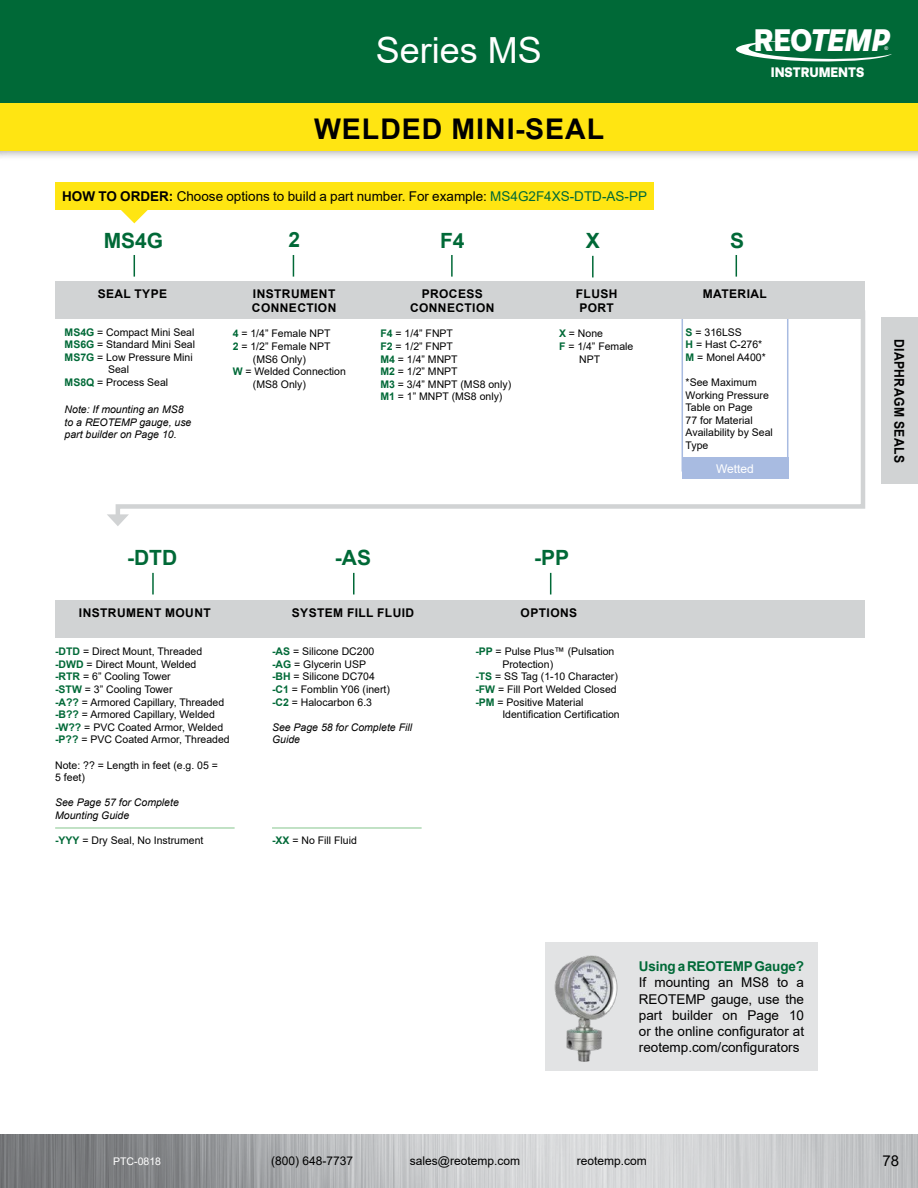
<style>
.page{position:relative;width:918px;height:1188px;background:#fff}
.page>*{position:absolute;margin:0;border:0;box-sizing:border-box;transform-origin:0 0}
.H1_Series{font:36px "Arial";color:#fff}
.t1{font:italic 900 31.5px "Runda";color:#fff;scale:.91 1}
.H2_Product{font:700 28.5px "Arial";letter-spacing:.035em;color:#000}
.How_to_order_top_par{font:700 21px "Arial";color:#006937}
.t2{font:15px "Arial";color:#000}
.t3{font:900 13.95px "Runda";color:#fff;scale:.91 1}
.Spec_Body_Black{font:13.5px/16.2px "Arial";color:#000;text-align:justify}
.Product_Description{font:13.5px "Arial";color:#000}
.t4{font:700 13.5px "Arial";letter-spacing:.035em;color:#000;scale:.9 1}
.Bold_option_title{font:700 12px/14.4px "Arial";letter-spacing:.035em;color:#000;text-align:center}
.t5{font:12px "Arial";color:#000}
.Feature_Ben_Bullets{font:12px "Arial";color:#fff}
.t6{font:10.5px/12.6px "Arial";color:#000}
.t7{font:italic 10.5px/12.6px "Arial";color:#000}
.t8{font:10.5px "Arial";color:#fff}
.t9{font:700 5.1px "Arial";color:#fff}
.s1{font-style:normal}
.s2{font-weight:700}
.s3{color:#006937}
.s4{font-weight:700;color:#006937}
</style>
<div class="page">
<div style="left:0;top:93px;width:918px;height:68px;background:#000;opacity:.4"></div>
<div style="left:0;top:103px;width:918px;height:48px;background:#ffe512"></div>
<img style="left:0;top:1134px;width:918px;height:54px">
<div style="left:0;top:0;width:918px;height:103px;background:#006937"></div>
<svg style="left:736px;top:40px;width:156px;height:22px"></svg>
<div style="left:881px;top:318px;width:37px;height:166px;background:#d1d3d4"></div>
<div style="left:56px;top:282px;width:810px;height:37px;background:#d1d3d4"></div>
<div style="left:56px;top:600px;width:809px;height:37px;background:#d1d3d4"></div>
<svg style="left:115px;top:306px;width:751px;height:208px"></svg>
<svg style="left:107px;top:514px;width:22px;height:12px"></svg>
<svg style="left:121px;top:210px;width:27px;height:13px"></svg>
<div style="left:56px;top:183px;width:598px;height:27px;background:#ffe512"></div>
<svg style="left:134px;top:255px;width:1px;height:22px"></svg>
<svg style="left:293px;top:255px;width:1px;height:22px"></svg>
<svg style="left:550px;top:573px;width:1px;height:22px"></svg>
<hr style="left:451px;top:255px;width:2px;height:22px;background:#006937">
<hr style="left:592px;top:256px;width:2px;height:21px;background:#006937">
<svg style="left:736px;top:255px;width:1px;height:22px"></svg>
<hr style="left:353px;top:573px;width:2px;height:22px;background:#006937">
<hr style="left:152px;top:573px;width:2px;height:22px;background:#006937">
<hr style="left:55px;top:827px;width:180px;height:2px;background:#add9b3">
<hr style="left:272px;top:827px;width:150px;height:2px;background:#add9b3">
<div style="left:682px;top:458px;width:106px;height:21px;background:#a8bbe1"></div>
<div style="left:545px;top:943px;width:80px;height:128px;background:#e2e3e4"></div>
<img style="left:554px;top:955px;width:64px;height:107px">
<div style="left:625px;top:943px;width:193px;height:128px;background:#e2e3e4"></div>
<p class="H1_Series" style="left:376px;top:26px;width:168px">Series MS</p>
<p class="H2_Product" style="left:314px;top:109px;width:292px">WELDED MINI-SEAL</p>
<h2 class="t1" style="left:754px;top:21px;width:151px"><span class="s1">REO</span>TEMP</h2>
<p class="t9" style="left:884px;top:45px;width:5px">®</p>
<h3 class="t3" style="left:771px;top:64px;width:104px">INSTRUMENTS</h3>
<p class="Product_Description" style="left:62px;top:187px;width:586px"><span class="s2">HOW TO ORDER:</span> Choose options to build a part number. For example: <span class="s3">MS4G2F4XS-DTD-AS-PP</span></p>
<p class="How_to_order_top_par" style="left:288px;top:225px;width:13px">2</p>
<p class="How_to_order_top_par" style="left:104px;top:226px;width:61px">MS4G</p>
<p class="How_to_order_top_par" style="left:440px;top:226px;width:26px">F4</p>
<p class="How_to_order_top_par" style="left:586px;top:226px;width:16px">X</p>
<p class="How_to_order_top_par" style="left:730px;top:226px;width:16px">S</p>
<p class="Bold_option_title" style="left:98px;top:287px;width:71px">SEAL TYPE</p>
<p class="t6" style="left:65px;top:326px;width:131px"><span class="s4">MS4G</span> = Compact Mini Seal</p>
<p class="t6" style="left:65px;top:338px;width:132px"><span class="s4">MS6G</span> = Standard Mini Seal</p>
<p class="t6" style="left:108px;top:351px;width:86px;text-indent:-44px"><span class="s4">MS7G</span> = Low Pressure Mini<br>Seal</p>
<p class="t6" style="left:65px;top:376px;width:105px"><span class="s4">MS8Q</span> = Process Seal</p>
<p class="t7" style="left:65px;top:403px;width:128px">Note: If mounting an MS8 to a REOTEMP gauge, use part builder on Page 10.</p>
<p class="Bold_option_title" style="left:253px;top:287px;width:84px">INSTRUMENT</p>
<p class="Bold_option_title" style="left:252px;top:301px;width:86px">CONNECTION</p>
<p class="t6" style="left:233px;top:327px;width:99px"><span class="s4">4</span> = 1/4” Female NPT</p>
<p class="t6" style="left:233px;top:340px;width:99px;text-align:center"><span class="s4">2</span> = 1/2” Female NPT (MS6 Only)</p>
<p class="t6" style="left:253px;top:365px;width:95px;text-indent:-20px"><span class="s4">W</span> = Welded Connection (MS8 Only)</p>
<p class="Bold_option_title" style="left:410px;top:287px;width:86px">PROCESS<br>CONNECTION</p>
<p class="t6" style="left:380px;top:327px;width:74px"><span class="s4">F4</span> = 1/4” FNPT</p>
<p class="t6" style="left:380px;top:340px;width:74px"><span class="s4">F2</span> = 1/2” FNPT</p>
<p class="t6" style="left:380px;top:353px;width:79px"><span class="s4">M4</span> = 1/4” MNPT</p>
<p class="t6" style="left:380px;top:365px;width:79px"><span class="s4">M2</span> = 1/2” MNPT</p>
<p class="t6" style="left:380px;top:378px;width:132px"><span class="s4">M3</span> = 3/4” MNPT (MS8 only)</p>
<p class="t6" style="left:380px;top:390px;width:124px"><span class="s4">M1</span> = 1” MNPT (MS8 only)</p>
<p class="Bold_option_title" style="left:576px;top:287px;width:43px;text-align:left">FLUSH<br>PORT</p>
<p class="t6" style="left:559px;top:327px;width:46px"><span class="s4">X</span> = None</p>
<p class="t6" style="left:579px;top:340px;width:56px;text-indent:-20px"><span class="s4">F</span> = 1/4” Female<br>NPT</p>
<p class="How_to_order_top_par" style="left:127px;top:543px;width:52px">-DTD</p>
<p class="How_to_order_top_par" style="left:335px;top:543px;width:38px">-AS</p>
<p class="How_to_order_top_par" style="left:534px;top:543px;width:37px">-PP</p>
<p class="Bold_option_title" style="left:79px;top:606px;width:133px">INSTRUMENT MOUNT</p>
<p class="t6" style="left:55px;top:645px;width:149px"><span class="s4">-DTD</span> = Direct Mount, Threaded</p>
<p class="t6" style="left:55px;top:658px;width:143px"><span class="s4">-DWD</span> = Direct Mount, Welded</p>
<p class="t6" style="left:55px;top:670px;width:117px"><span class="s4">-RTR</span> = 6” Cooling Tower</p>
<p class="t6" style="left:55px;top:683px;width:119px"><span class="s4">-STW</span> = 3” Cooling Tower</p>
<p class="t6" style="left:55px;top:696px;width:171px"><span class="s4">-A??</span> = Armored Capillary, Threaded</p>
<p class="t6" style="left:55px;top:708px;width:161px"><span class="s4">-B??</span> = Armored Capillary, Welded</p>
<p class="t6" style="left:55px;top:721px;width:170px"><span class="s4">-W??</span> = PVC Coated Armor, Welded</p>
<p class="t6" style="left:55px;top:733px;width:176px"><span class="s4">-P??</span> = PVC Coated Armor, Threaded</p>
<p class="t6" style="left:55px;top:759px;width:164px">Note: ?? = Length in feet (e.g. 05 =<br>5 feet)</p>
<p class="t7" style="left:55px;top:797px;width:125px">See Page 57 for Complete<br>Mounting Guide</p>
<p class="t6" style="left:55px;top:834px;width:150px"><span class="s4">-YYY</span> = Dry Seal, No Instrument</p>
<p class="Bold_option_title" style="left:292px;top:606px;width:124px">SYSTEM FILL FLUID</p>
<p class="t6" style="left:272px;top:645px;width:104px"><span class="s4">-AS</span> = Silicone DC200</p>
<p class="t6" style="left:272px;top:658px;width:96px"><span class="s4">-AG</span> = Glycerin USP</p>
<p class="t6" style="left:272px;top:670px;width:104px"><span class="s4">-BH</span> = Silicone DC704</p>
<p class="t6" style="left:272px;top:683px;width:119px"><span class="s4">-C1</span> = Fomblin Y06 (inert)</p>
<p class="t6" style="left:272px;top:696px;width:102px"><span class="s4">-C2</span> = Halocarbon 6.3</p>
<p class="t7" style="left:272px;top:721px;width:142px">See Page 58 for Complete Fill<br>Guide</p>
<p class="t6" style="left:272px;top:834px;width:86px"><span class="s4">-XX</span> = No Fill Fluid</p>
<p class="Bold_option_title" style="left:521px;top:606px;width:58px">OPTIONS</p>
<p class="t6" style="left:502px;top:645px;width:113px;text-indent:-27px"><span class="s4">-PP</span> = Pulse Plus™ (Pulsation<br>Protection)</p>
<p class="t6" style="left:475px;top:670px;width:144px"><span class="s4">-TS</span> = SS Tag (1-10 Character)</p>
<p class="t6" style="left:475px;top:683px;width:143px"><span class="s4">-FW</span> = Fill Port Welded Closed</p>
<p class="t6" style="left:502px;top:696px;width:119px;text-indent:-27px"><span class="s4">-PM</span> = Positive Material<br>Identification Certification</p>
<p class="Bold_option_title" style="left:703px;top:287px;width:66px">MATERIAL</p>
<p class="t6" style="left:686px;top:326px;width:58px"><span class="s4">S</span> = 316LSS</p>
<p class="t6" style="left:686px;top:338px;width:78px"><span class="s4">H</span> = Hast C-276*</p>
<p class="t6" style="left:686px;top:351px;width:82px"><span class="s4">M</span> = Monel A400*</p>
<p class="t6" style="left:686px;top:376px;width:89px">*See Maximum<br>Working Pressure<br>Table on Page<br>77 for Material<br>Availability by Seal<br>Type</p>
<p class="Feature_Ben_Bullets" style="left:716px;top:460px;width:39px">Wetted</p>
<p class="Spec_Body_Black" style="left:639px;top:958px;width:167px"><span class="s4">Using a REOTEMP Gauge?<br></span>If mounting an MS8 to a REOTEMP gauge, use the part builder on Page 10 or the online configurator at reotemp.com/configurators</p>
<p class="t4" style="left:909px;top:339px;width:140px;rotate:90deg">DIAPHRAGM SEALS</p>
<p class="t8" style="left:113px;top:1154px;width:49px">PTC-0818</p>
<p class="t5" style="left:271px;top:1153px;width:84px">(800) 648-7737</p>
<p class="t5" style="left:410px;top:1153px;width:112px">sales@reotemp.com</p>
<p class="t5" style="left:577px;top:1153px;width:72px">reotemp.com</p>
<h3 class="t2" style="left:883px;top:1151px;width:18px">78</h3>
</div>
